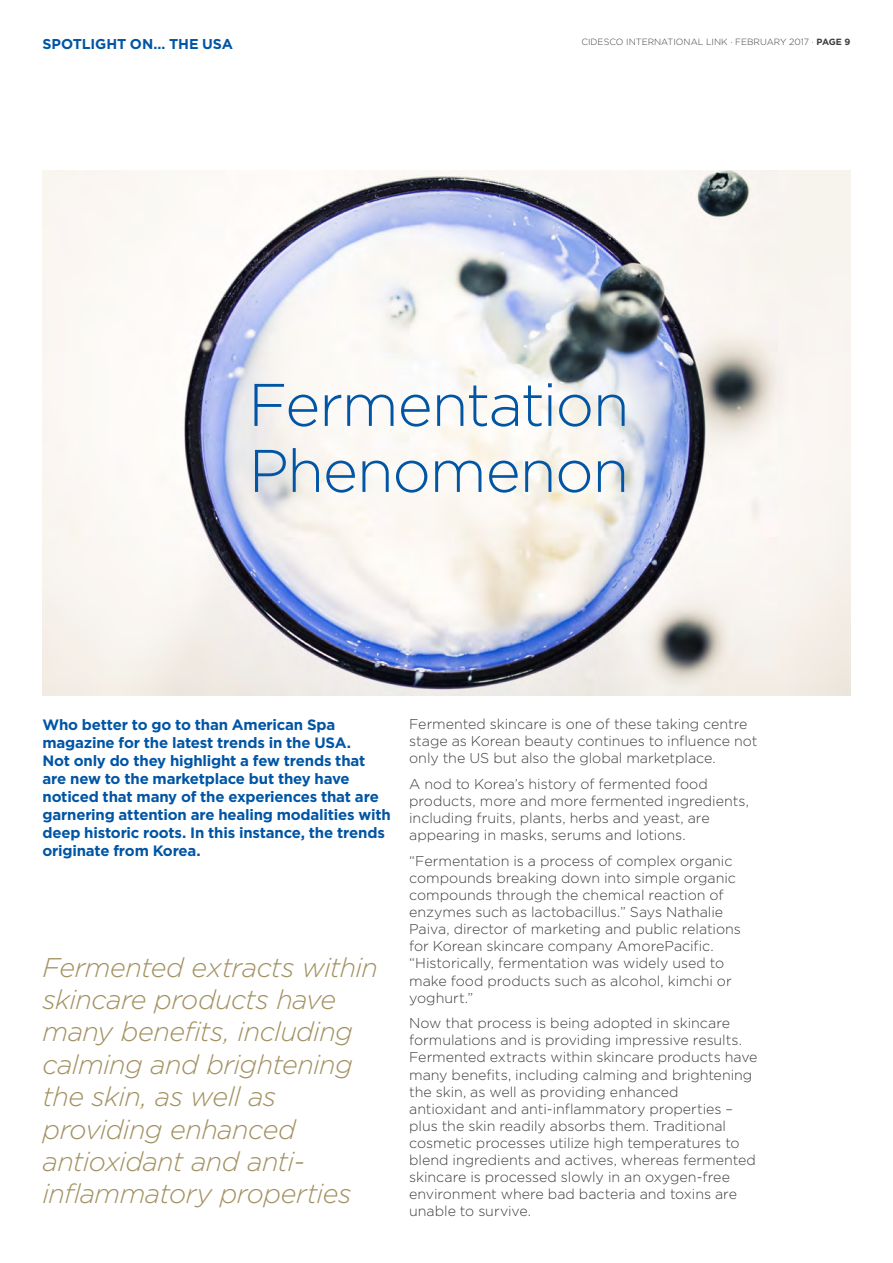
<style>
.page{position:relative;width:893px;height:1263px;background:#fff}
.page>*{position:absolute;margin:0;border:0;box-sizing:border-box;transform-origin:0 0}
.t1{font:300 60px/66px "Gotham";letter-spacing:-.02em;color:#0155a5}
.t2{font:italic 300 27px/32.4px "Gotham";letter-spacing:-.025em;color:#a29161}
.t3{font:700 15px/18px "Gotham";letter-spacing:-.015em;color:#0155a5}
.t4{font:300 14.25px/17.1px "Gotham";letter-spacing:-.005em;color:#3e3e3f}
.t5{font:700 14.25px "Gotham";letter-spacing:-.005em;color:#0155a5}
.t6{font:300 9px "Gotham";color:#3e3e3f}
.s1{font-weight:700}
</style>
<div class="page">
<img style="left:43px;top:170px;width:807px;height:525px">
<p class="t5" style="left:43px;top:35px;width:192px">SPOTLIGHT ON… THE USA</p>
<p class="t6" style="left:581px;top:37px;width:270px">CIDESCO INTERNATIONAL LINK · FEBRUARY 2017 · <span class="s1">PAGE 9</span></p>
<h1 class="t1" style="left:248px;top:371px;width:383px">Fermentation<br>Phenomenon</h1>
<p class="t3" style="left:43px;top:715px;width:350px">Who better to go to than American Spa magazine for the latest trends in the USA.<br>Not only do they highlight a few trends that are new to the marketplace but they have noticed that many of the experiences that are garnering attention are healing modalities with deep historic roots. In this instance, the trends originate from Korea.</p>
<p class="t4" style="left:409px;top:715px;width:350px">Fermented skincare is one of these taking centre stage as Korean beauty continues to influence not only the US but also the global marketplace.</p>
<p class="t4" style="left:409px;top:775px;width:341px">A nod to Korea’s history of fermented food products, more and more fermented ingredients, including fruits, plants, herbs and yeast, are appearing in masks, serums and lotions.</p>
<p class="t4" style="left:409px;top:852px;width:333px">“Fermentation is a process of complex organic compounds breaking down into simple organic compounds through the chemical reaction of enzymes such as lactobacillus.” Says Nathalie Paiva, director of marketing and public relations for Korean skincare company AmorePacific. “Historically, fermentation was widely used to make food products such as alcohol, kimchi or yoghurt.”</p>
<p class="t4" style="left:409px;top:1014px;width:350px">Now that process is being adopted in skincare formulations and is providing impressive results.<br>Fermented extracts within skincare products have many benefits, including calming and brightening the skin, as well as providing enhanced antioxidant and anti-inflammatory properties – plus the skin readily absorbs them. Traditional cosmetic processes utilize high temperatures to blend ingredients and actives, whereas fermented skincare is processed slowly in an oxygen-free environment where bad bacteria and toxins are unable to survive.</p>
<h2 class="t2" style="left:43px;top:951px;width:337px">Fermented extracts within skincare products have many benefits, including calming and brightening the skin, as well as providing enhanced antioxidant and anti&shy;inflammatory properties</h2>
</div>
